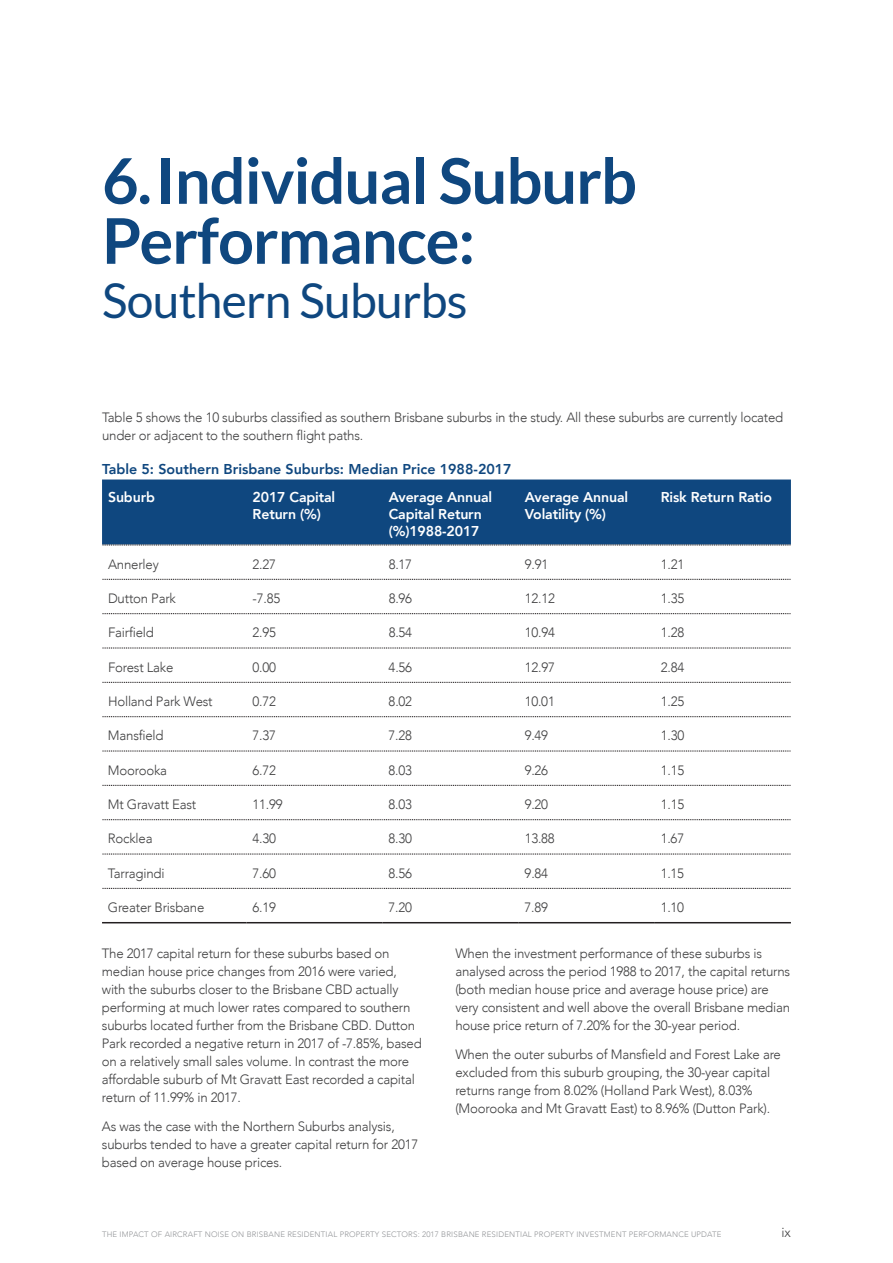
<style>
.page{position:relative;width:893px;height:1263px;background:#fff}
.page>*{position:absolute;margin:0;border:0;box-sizing:border-box;transform-origin:0 0}
.t1{font:700 63px/60px "Lato";letter-spacing:-.015em;color:#0f477f}
.t2{font:48px "Lato";letter-spacing:-.015em;color:#0f477f}
.t3{font:800 14.25px/17.1px "Avenir";letter-spacing:-.01em;color:#fff}
.t4{font:800 14.25px "Avenir";color:#0f477f}
.t5{font:300 13.5px/18px "Avenir";letter-spacing:-.015em;color:#3e3e3f}
.t6{font:300 7.8px "Avenir";letter-spacing:.02em;color:#939598}
</style>
<div class="page">
<div style="left:102px;top:479px;width:689px;height:66px;background:#0f477f"></div>
<svg style="left:102px;top:579px;width:689px;height:1px"></svg>
<svg style="left:102px;top:613px;width:689px;height:1px"></svg>
<svg style="left:102px;top:648px;width:689px;height:1px"></svg>
<svg style="left:102px;top:682px;width:689px;height:1px"></svg>
<svg style="left:102px;top:716px;width:689px;height:1px"></svg>
<svg style="left:102px;top:751px;width:689px;height:1px"></svg>
<svg style="left:102px;top:785px;width:689px;height:1px"></svg>
<svg style="left:102px;top:819px;width:689px;height:1px"></svg>
<svg style="left:102px;top:854px;width:689px;height:1px"></svg>
<svg style="left:102px;top:888px;width:689px;height:1px"></svg>
<svg style="left:102px;top:545px;width:689px;height:1px"></svg>
<hr style="left:102px;top:922px;width:145px;height:1px;background:#231f20">
<hr style="left:247px;top:922px;width:136px;height:1px;background:#231f20">
<hr style="left:383px;top:922px;width:136px;height:1px;background:#231f20">
<hr style="left:519px;top:922px;width:136px;height:1px;background:#231f20">
<hr style="left:655px;top:922px;width:136px;height:1px;background:#231f20">
<h1 class="t1" style="left:102px;top:150px;width:536px">6.Individual Suburb<br>Performance:</h1>
<h2 class="t2" style="left:102px;top:274px;width:367px">Southern Suburbs</h2>
<p class="t5" style="left:102px;top:408px;width:683px">Table 5 shows the 10 suburbs classified as southern Brisbane suburbs in the study. All these suburbs are currently located under or adjacent to the southern flight paths.</p>
<p class="t4" style="left:102px;top:457px;width:411px">Table 5: Southern Brisbane Suburbs: Median Price 1988-2017</p>
<p class="t3" style="left:108px;top:489px;width:48px">Suburb</p>
<p class="t3" style="left:253px;top:489px;width:84px">2017 Capital<br>Return (%)</p>
<p class="t3" style="left:389px;top:489px;width:105px">Average Annual<br>Capital Return (%)1988-2017</p>
<p class="t3" style="left:525px;top:489px;width:105px">Average Annual<br>Volatility (%)</p>
<p class="t3" style="left:661px;top:489px;width:113px">Risk Return Ratio</p>
<p class="t5" style="left:108px;top:555px;width:52px">Annerley</p>
<p class="t5" style="left:253px;top:555px;width:25px">2.27</p>
<p class="t5" style="left:389px;top:555px;width:25px">8.17</p>
<p class="t5" style="left:525px;top:555px;width:25px">9.91</p>
<p class="t5" style="left:661px;top:555px;width:25px">1.21</p>
<p class="t5" style="left:108px;top:589px;width:69px">Dutton Park</p>
<p class="t5" style="left:253px;top:589px;width:29px">-7.85</p>
<p class="t5" style="left:389px;top:589px;width:25px">8.96</p>
<p class="t5" style="left:525px;top:589px;width:32px">12.12</p>
<p class="t5" style="left:661px;top:589px;width:25px">1.35</p>
<p class="t5" style="left:108px;top:624px;width:47px">Fairfield</p>
<p class="t5" style="left:253px;top:624px;width:25px">2.95</p>
<p class="t5" style="left:389px;top:624px;width:25px">8.54</p>
<p class="t5" style="left:525px;top:624px;width:32px">10.94</p>
<p class="t5" style="left:661px;top:624px;width:25px">1.28</p>
<p class="t5" style="left:108px;top:658px;width:67px">Forest Lake</p>
<p class="t5" style="left:253px;top:658px;width:25px">0.00</p>
<p class="t5" style="left:389px;top:658px;width:25px">4.56</p>
<p class="t5" style="left:525px;top:658px;width:32px">12.97</p>
<p class="t5" style="left:661px;top:658px;width:25px">2.84</p>
<p class="t5" style="left:108px;top:692px;width:106px">Holland Park West</p>
<p class="t5" style="left:253px;top:692px;width:25px">0.72</p>
<p class="t5" style="left:389px;top:692px;width:25px">8.02</p>
<p class="t5" style="left:525px;top:692px;width:32px">10.01</p>
<p class="t5" style="left:661px;top:692px;width:25px">1.25</p>
<p class="t5" style="left:108px;top:727px;width:57px">Mansfield</p>
<p class="t5" style="left:253px;top:727px;width:25px">7.37</p>
<p class="t5" style="left:389px;top:727px;width:25px">7.28</p>
<p class="t5" style="left:525px;top:727px;width:25px">9.49</p>
<p class="t5" style="left:661px;top:727px;width:25px">1.30</p>
<p class="t5" style="left:108px;top:761px;width:61px">Moorooka</p>
<p class="t5" style="left:253px;top:761px;width:25px">6.72</p>
<p class="t5" style="left:389px;top:761px;width:25px">8.03</p>
<p class="t5" style="left:525px;top:761px;width:25px">9.26</p>
<p class="t5" style="left:661px;top:761px;width:25px">1.15</p>
<p class="t5" style="left:108px;top:795px;width:90px">Mt Gravatt East</p>
<p class="t5" style="left:253px;top:795px;width:32px">11.99</p>
<p class="t5" style="left:389px;top:795px;width:25px">8.03</p>
<p class="t5" style="left:525px;top:795px;width:25px">9.20</p>
<p class="t5" style="left:661px;top:795px;width:25px">1.15</p>
<p class="t5" style="left:108px;top:830px;width:46px">Rocklea</p>
<p class="t5" style="left:253px;top:830px;width:25px">4.30</p>
<p class="t5" style="left:389px;top:830px;width:25px">8.30</p>
<p class="t5" style="left:525px;top:830px;width:32px">13.88</p>
<p class="t5" style="left:661px;top:830px;width:25px">1.67</p>
<p class="t5" style="left:108px;top:864px;width:58px">Tarragindi</p>
<p class="t5" style="left:252px;top:864px;width:25px">7.60</p>
<p class="t5" style="left:389px;top:864px;width:25px">8.56</p>
<p class="t5" style="left:525px;top:864px;width:25px">9.84</p>
<p class="t5" style="left:661px;top:864px;width:25px">1.15</p>
<p class="t5" style="left:108px;top:898px;width:98px">Greater Brisbane</p>
<p class="t5" style="left:252px;top:898px;width:25px">6.19</p>
<p class="t5" style="left:389px;top:898px;width:25px">7.20</p>
<p class="t5" style="left:525px;top:898px;width:25px">7.89</p>
<p class="t5" style="left:661px;top:898px;width:25px">1.10</p>
<p class="t5" style="left:102px;top:944px;width:321px">The 2017 capital return for these suburbs based on median house price changes from 2016 were varied, with the suburbs closer to the Brisbane CBD actually performing at much lower rates compared to southern suburbs located further from the Brisbane CBD. Dutton Park recorded a negative return in 2017 of -7.85%, based on a relatively small sales volume. In contrast the more affordable suburb of Mt Gravatt East recorded a capital return of 11.99% in 2017.</p>
<p class="t5" style="left:102px;top:1117px;width:318px">As was the case with the Northern Suburbs analysis, suburbs tended to have a greater capital return for 2017 based on average house prices.</p>
<p class="t5" style="left:455px;top:944px;width:336px">When the investment performance of these suburbs is analysed across the period 1988 to 2017, the capital returns (both median house price and average house price) are very consistent and well above the overall Brisbane median house price return of 7.20% for the 30-year period.</p>
<p class="t5" style="left:455px;top:1045px;width:327px">When the outer suburbs of Mansfield and Forest Lake are excluded from this suburb grouping, the 30-year capital returns range from 8.02% (Holland Park West), 8.03% (Moorooka and Mt Gravatt East) to 8.96% (Dutton Park).</p>
<p class="t6" style="left:102px;top:1230px;width:621px">THE IMPACT OF AIRCRAFT NOISE ON BRISBANE RESIDENTIAL PROPERTY SECTORS: 2017 BRISBANE RESIDENTIAL PROPERTY INVESTMENT PERFORMANCE UPDATE</p>
<p class="t5" style="left:782px;top:1224px;width:11px">ix</p>
</div>
